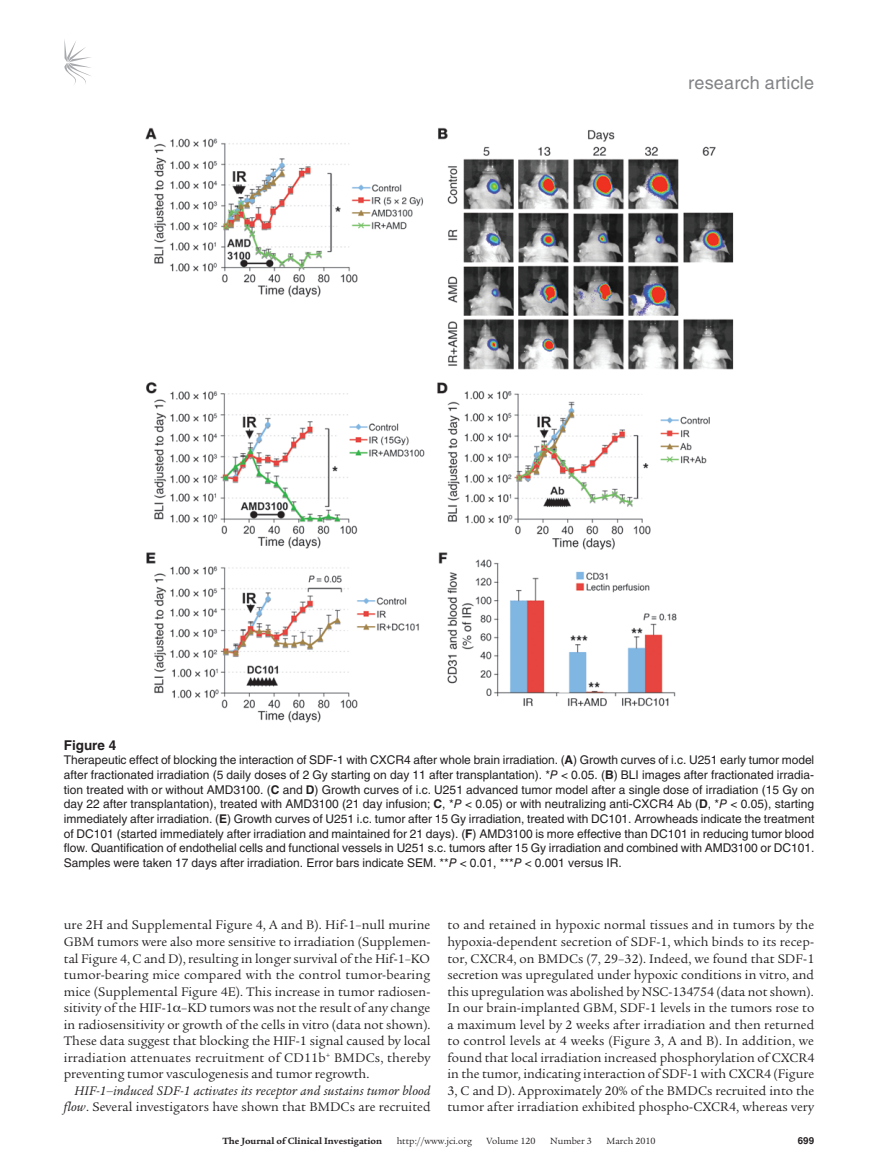
<style>
.page{position:relative;width:878px;height:1174px;background:#fff}
.page>*{position:absolute;margin:0;border:0;box-sizing:border-box;transform-origin:0 0}
.t1{font:18px "Helvetica LT Std";letter-spacing:.01em;color:#808285}
.t2{font:13.5px/16.5px "Legacy Serif Std";color:#231f20;text-align:justify}
.t3{font:italic 13.5px/16.5px "Legacy Serif Std";letter-spacing:.01em;color:#231f20;text-align:right}
.t4{font:700 13.5px "Helvetica LT Std";color:#231f20}
.t5{font:12px/14.7px "Helvetica LT Std";color:#231f20;text-align:justify}
.t6{font:9.75px "Legacy Serif Std";color:#231f20}
.t7{font:700 9.75px "Legacy Serif Std";color:#231f20}
.t8{font:700 9.75px "Helvetica LT Std";color:#231f20}
.s1{font-weight:700}
.s2{font-style:italic}
.s3{font-style:normal}
</style>
<div class="page">
<svg style="left:64px;top:39px;width:27px;height:45px"></svg>
<img style="left:145px;top:127px;width:589px;height:596px">
<h1 class="t1" style="left:688px;top:72px;width:127px">research article</h1>
<p class="t4" style="left:64px;top:736px;width:54px">Figure 4</p>
<p class="t5" style="left:64px;top:753px;width:752px">Therapeutic effect of blocking the interaction of SDF-1 with CXCR4 after whole brain irradiation. (<span class="s1">A</span>) Growth curves of i.c. U251 early tumor model after fractionated irradiation (5 daily doses of 2 Gy starting on day 11 after transplantation). *<span class="s2">P</span> &lt; 0.05. (<span class="s1">B</span>) BLI images after fractionated irradia&shy;tion treated with or without AMD3100. (<span class="s1">C</span> and <span class="s1">D</span>) Growth curves of i.c. U251 advanced tumor model after a single dose of irradiation (15 Gy on day 22 after transplantation), treated with AMD3100 (21 day infusion; <span class="s1">C</span>, *<span class="s2">P</span> &lt; 0.05) or with neutralizing anti-CXCR4 Ab (<span class="s1">D</span>, *<span class="s2">P</span> &lt; 0.05), starting immediately after irradiation. (<span class="s1">E</span>) Growth curves of U251 i.c. tumor after 15 Gy irradiation, treated with DC101. Arrowheads indicate the treatment of DC101 (started immediately after irradiation and maintained for 21 days). (<span class="s1">F</span>) AMD3100 is more effective than DC101 in reducing tumor blood flow. Quantification of endothelial cells and functional vessels in U251 s.c. tumors after 15 Gy irradiation and combined with AMD3100 or DC101.<br>Samples were taken 17 days after irradiation. Error bars indicate SEM. **<span class="s2">P</span> &lt; 0.01, ***<span class="s2">P</span> &lt; 0.001 versus IR.</p>
<p class="t2" style="left:64px;top:917px;width:368px">ure 2H and Supplemental Figure 4, A and B). Hif-1–null murine GBM tumors were also more sensitive to irradiation (Supplemen&shy;tal Figure 4, C and D), resulting in longer survival of the Hif-1–KO tumor-bearing mice compared with the control tumor-bearing mice (Supplemental Figure 4E). This increase in tumor radiosen&shy;sitivity of the HIF-1 –KD tumors was not the result of any change in radiosensitivity or growth of the cells in vitro (data not shown).<br>These data suggest that blocking the HIF-1 signal caused by local irradiation attenuates recruitment of CD11b<sup>+</sup> BMDCs, thereby preventing tumor vasculogenesis and tumor regrowth.</p>
<p class="t3" style="left:64px;top:1082px;width:368px">HIF-1–induced SDF-1 activates its receptor and sustains tumor blood flow<span class="s3">. Several investigators have shown that BMDCs are recruited</span></p>
<p class="t2" style="left:447px;top:917px;width:368px">to and retained in hypoxic normal tissues and in tumors by the hypoxia-dependent secretion of SDF-1, which binds to its recep&shy;tor, CXCR4, on BMDCs (7, 29–32). Indeed, we found that SDF-1 secretion was upregulated under hypoxic conditions in vitro, and this upregulation was abolished by NSC-134754 (data not shown).<br>In our brain-implanted GBM, SDF-1 levels in the tumors rose to a maximum level by 2 weeks after irradiation and then returned to control levels at 4 weeks (Figure 3, A and B). In addition, we found that local irradiation increased phosphorylation of CXCR4 in the tumor, indicating interaction of SDF-1 with CXCR4 (Figure 3, C and D). Approximately 20% of the BMDCs recruited into the tumor after irradiation exhibited phospho-CXCR4, whereas very</p>
<p class="t7" style="left:222px;top:1135px;width:161px">The Journal of Clinical Investigation</p>
<p class="t6" style="left:396px;top:1135px;width:77px">http://www.jci.org</p>
<p class="t6" style="left:486px;top:1135px;width:50px">Volume 120</p>
<p class="t6" style="left:550px;top:1135px;width:43px">Number 3</p>
<p class="t6" style="left:606px;top:1135px;width:51px">March 2010</p>
<p class="t8" style="left:797px;top:1134px;width:18px">699</p>
</div>
